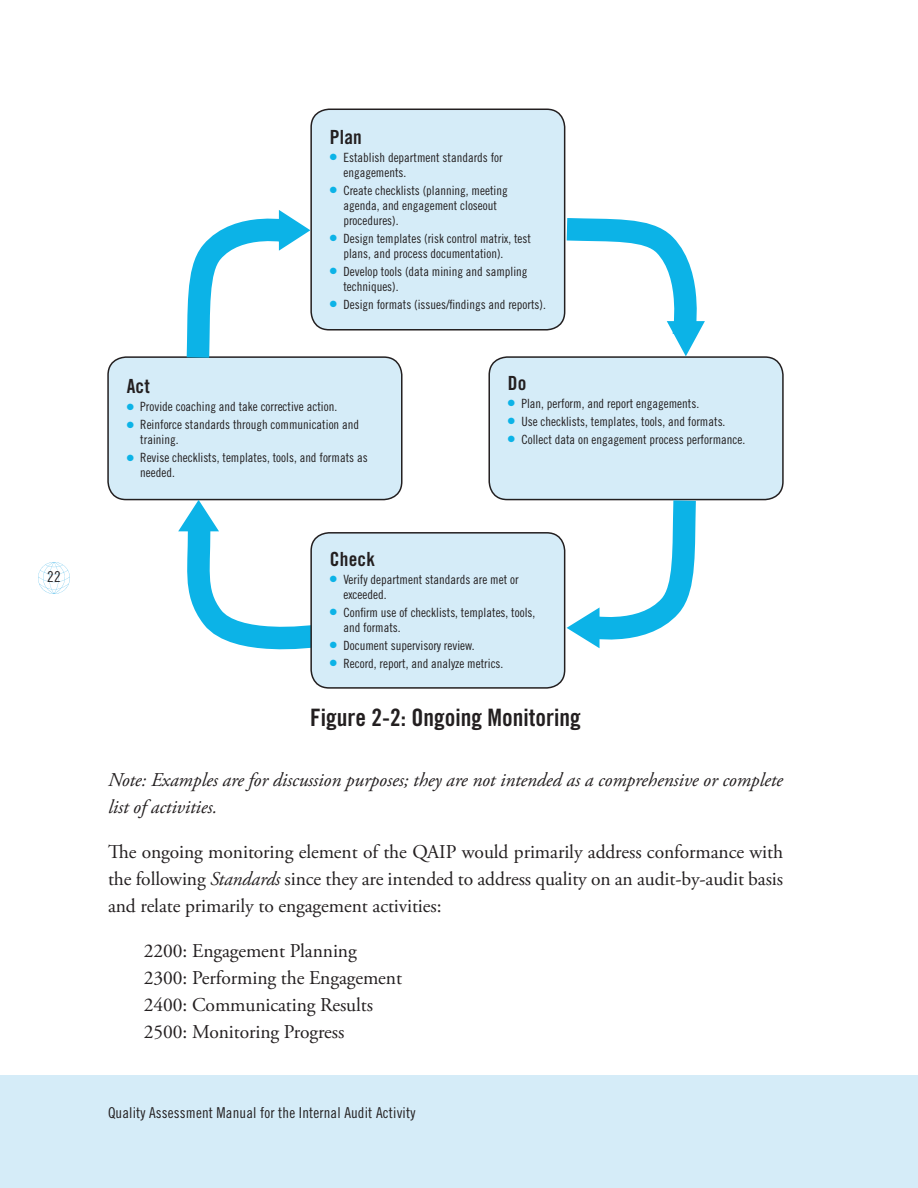
<style>
.page{position:relative;width:918px;height:1188px;background:#fff}
.page>*{position:absolute;margin:0;border:0;box-sizing:border-box;transform-origin:0 0}
.t1{font:24px "Trade Gothic LT Std Bd Cn 20";color:#231f20}
.t2{font:19.5px/27px "Adobe Garamond Pro";letter-spacing:-.005em;color:#231f20;text-align:justify}
.t3{font:italic 19.5px/27px "Adobe Garamond Pro";letter-spacing:-.005em;color:#231f20}
.t4{font:19.5px "Trade Gothic LT Std Bd Cn 20";letter-spacing:.01em;color:#231f20}
.t5{font:15px "Trade Gothic LT Std Cn 18";letter-spacing:.01em;color:#231f20}
.t6{font:12.75px/15px "Trade Gothic LT Std Cn 18";color:#231f20}
.s1{color:#0cb3e7}
.s2{font-style:italic}
</style>
<div class="page">
<div style="left:311px;top:109px;width:254px;height:221px;background:#d5ecf8;border-radius:18px"></div>
<div style="left:310px;top:109px;width:255px;height:222px;border:2px solid #231f20;border-radius:18px"></div>
<div style="left:108px;top:357px;width:294px;height:143px;background:#d5ecf8;border-radius:18px"></div>
<div style="left:107px;top:356px;width:296px;height:144px;border:2px solid #231f20;border-radius:18px"></div>
<div style="left:489px;top:357px;width:294px;height:143px;background:#d5ecf8;border-radius:18px"></div>
<div style="left:488px;top:356px;width:296px;height:144px;border:2px solid #231f20;border-radius:18px"></div>
<svg style="left:165px;top:209px;width:149px;height:150px"></svg>
<svg style="left:544px;top:196px;width:162px;height:162px"></svg>
<svg style="left:564px;top:497px;width:154px;height:152px"></svg>
<svg style="left:161px;top:500px;width:175px;height:150px"></svg>
<div style="left:311px;top:533px;width:254px;height:155px;background:#d5ecf8;border-radius:18px"></div>
<div style="left:310px;top:532px;width:255px;height:157px;border:2px solid #231f20;border-radius:18px"></div>
<div style="left:0;top:1076px;width:918px;height:112px;background:#d5ecf8"></div>
<svg style="left:38px;top:562px;width:32px;height:32px"></svg>
<p class="t5" style="left:47px;top:568px;width:15px">22</p>
<h2 class="t4" style="left:330px;top:125px;width:33px">Plan</h2>
<p class="t6" style="left:343px;top:149px;width:161px;text-indent:-14px"><span class="s1">●</span> Establish department standards for engagements.</p>
<p class="t6" style="left:343px;top:182px;width:166px;text-indent:-14px"><span class="s1">●</span> Create checklists (planning, meeting agenda, and engagement closeout procedures).</p>
<p class="t6" style="left:343px;top:230px;width:189px;text-indent:-14px"><span class="s1">●</span> Design templates (risk control matrix, test plans, and process documentation).</p>
<p class="t6" style="left:343px;top:263px;width:186px;text-indent:-14px"><span class="s1">●</span> Develop tools (data mining and sampling techniques).</p>
<p class="t6" style="left:330px;top:296px;width:218px"><span class="s1">●</span> Design formats (issues/findings and reports).</p>
<h2 class="t4" style="left:127px;top:375px;width:25px">Act</h2>
<p class="t6" style="left:127px;top:399px;width:212px"><span class="s1">●</span> Provide coaching and take corrective action.</p>
<p class="t6" style="left:140px;top:417px;width:220px;text-indent:-14px"><span class="s1">●</span> Reinforce standards through communication and training.</p>
<p class="t6" style="left:140px;top:450px;width:229px;text-indent:-14px"><span class="s1">●</span> Revise checklists, templates, tools, and formats as needed.</p>
<h2 class="t4" style="left:508px;top:371px;width:20px">Do</h2>
<p class="t6" style="left:508px;top:396px;width:193px"><span class="s1">●</span> Plan, perform, and report engagements.</p>
<p class="t6" style="left:508px;top:414px;width:219px"><span class="s1">●</span> Use checklists, templates, tools, and formats.</p>
<p class="t6" style="left:508px;top:432px;width:239px"><span class="s1">●</span> Collect data on engagement process performance.</p>
<h2 class="t4" style="left:330px;top:547px;width:47px">Check</h2>
<p class="t6" style="left:343px;top:571px;width:177px;text-indent:-14px"><span class="s1">●</span> Verify department standards are met or exceeded.</p>
<p class="t6" style="left:343px;top:604px;width:193px;text-indent:-14px"><span class="s1">●</span> Confirm use of checklists, templates, tools, and formats.</p>
<p class="t6" style="left:330px;top:637px;width:146px"><span class="s1">●</span> Document supervisory review.</p>
<p class="t6" style="left:330px;top:655px;width:175px"><span class="s1">●</span> Record, report, and analyze metrics.</p>
<h1 class="t1" style="left:310px;top:703px;width:272px">Figure 2-2: Ongoing Monitoring</h1>
<h2 class="t3" style="left:108px;top:767px;width:676px">Note: Examples are for discussion purposes; they are not intended as a comprehensive or complete list of activities.</h2>
<h2 class="t2" style="left:108px;top:839px;width:677px">The ongoing monitoring element of the QAIP would primarily address conformance with the following <span class="s2">Standards</span> since they are intended to address quality on an audit-by-audit basis and relate primarily to engagement activities:</h2>
<h2 class="t2" style="left:144px;top:938px;width:260px;text-align:left">2200: Engagement Planning<br>2300: Performing the Engagement<br>2400: Communicating Results<br>2500: Monitoring Progress</h2>
<p class="t5" style="left:108px;top:1104px;width:309px">Quality Assessment Manual for the Internal Audit Activity</p>
</div>
